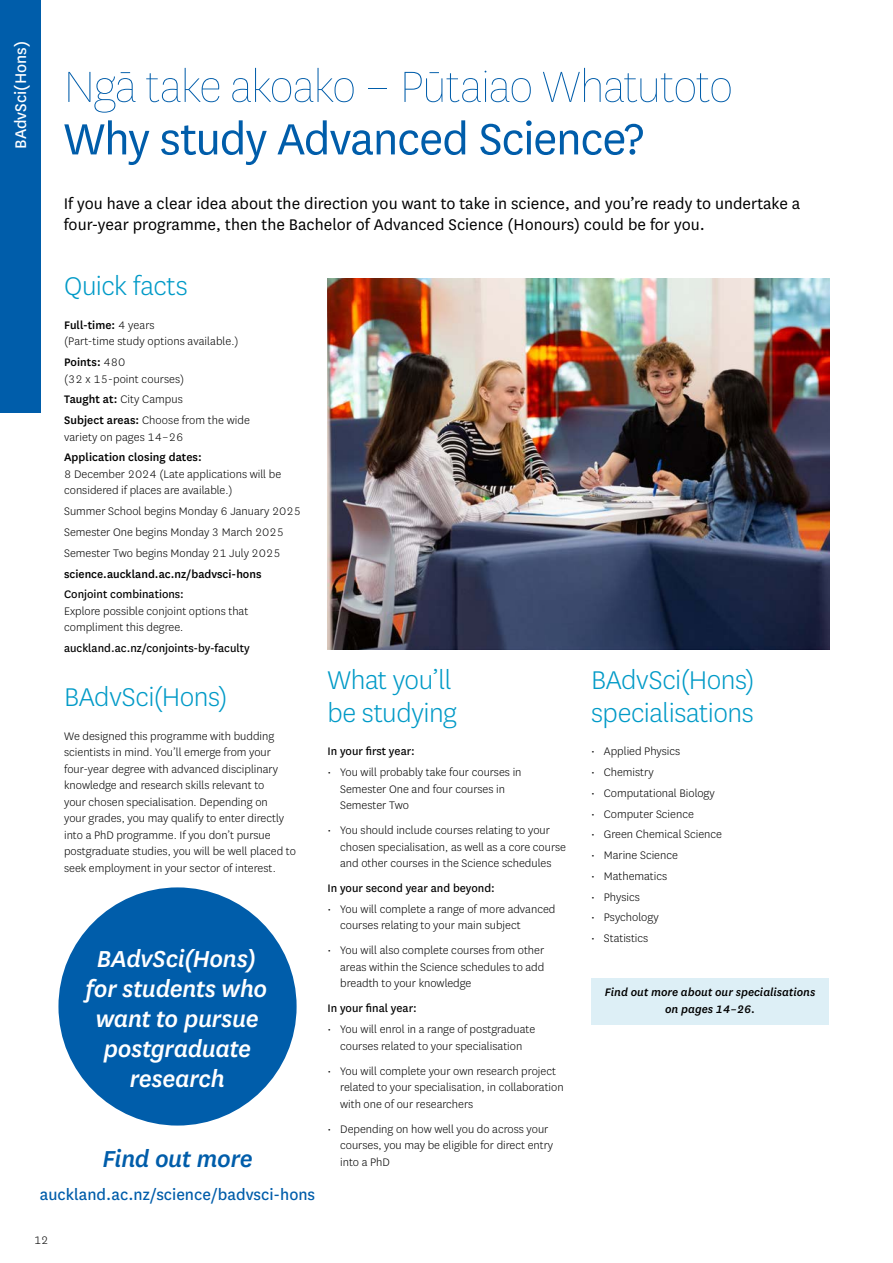
<style>
.page{position:relative;width:893px;height:1263px;background:#fff}
.page>*{position:absolute;margin:0;border:0;box-sizing:border-box;transform-origin:0 0}
.t1{font:100 51px "National";letter-spacing:-.025em;color:#005daa}
.t2{font:51px "National";letter-spacing:-.025em;color:#005daa}
.t3{font:300 30px/33px "National";letter-spacing:-.015em;color:#009ac7}
.t4{font:italic 500 27px/30px "National";letter-spacing:-.015em;color:#fff;text-align:center}
.t5{font:italic 500 27px "National";letter-spacing:-.02em;color:#005daa}
.t6{font:18px/21px "National";color:#000}
.t7{font:18px "National";color:#005daa}
.t8{font:18px "National";color:#fff}
.t9{font:300 12.75px/16.5px "National";color:#000}
.t10{font:12.75px "National";color:#000}
.t11{font:500 12.75px "National";color:#000}
.t12{font:italic 500 12.75px/16.5px "National";color:#000;text-align:center}
.s1{font-weight:500}
</style>
<div class="page">
<div style="left:591px;top:978px;width:238px;height:47px;background:#ddeff6"></div>
<img style="left:327px;top:278px;width:502px;height:371px">
<div style="left:0;top:0;width:40px;height:412px;background:#005daa"></div>
<div style="left:58px;top:887px;width:239px;height:238px;background:#005daa;border-radius:50%"></div>
<h3 class="t8" style="left:9px;top:149px;width:109px;rotate:-90deg">BAdvSci(Hons)</h3>
<h1 class="t1" style="left:64px;top:56px;width:671px">Ngā take akoako – Pūtaiao Whatutoto</h1>
<h1 class="t2" style="left:64px;top:106px;width:582px">Why study Advanced Science?</h1>
<h3 class="t6" style="left:64px;top:192px;width:738px">If you have a clear idea about the direction you want to take in science, and you’re ready to undertake a four-year programme, then the Bachelor of Advanced Science (Honours) could be for you.</h3>
<h2 class="t3" style="left:64px;top:269px;width:125px">Quick facts</h2>
<p class="t9" style="left:64px;top:316px;width:176px"><span class="s1">Full-time:</span> 4 years<br>(Part-time study options available.)</p>
<p class="t9" style="left:64px;top:354px;width:122px"><span class="s1">Points:</span> 480<br>(32 x 15-point courses)</p>
<p class="t9" style="left:64px;top:389px;width:187px;line-height:20.7px"><span class="s1">Taught at:</span> City Campus<br><span class="s1">Subject areas:</span> Choose from the wide</p>
<p class="t9" style="left:64px;top:428px;width:121px">variety on pages 14–26</p>
<p class="t11" style="left:64px;top:449px;width:139px">Application closing dates:</p>
<p class="t9" style="left:64px;top:465px;width:219px">8 December 2024 (Late applications will be considered if places are available.)</p>
<p class="t9" style="left:64px;top:501px;width:238px;line-height:20.7px">Summer School begins Monday 6 January 2025<br>Semester One begins Monday 3 March 2025<br>Semester Two begins Monday 21 July 2025</p>
<p class="t11" style="left:64px;top:565px;width:199px">science.auckland.ac.nz/badvsci-hons</p>
<p class="t10" style="left:64px;top:586px;width:121px">Conjoint combinations:</p>
<p class="t9" style="left:64px;top:602px;width:186px">Explore possible conjoint options that compliment this degree.</p>
<p class="t10" style="left:64px;top:640px;width:187px">auckland.ac.nz/conjoints-by-faculty</p>
<h2 class="t3" style="left:64px;top:680px;width:165px">BAdvSci(Hons)</h2>
<p class="t9" style="left:64px;top:727px;width:233px">We designed this programme with budding scientists in mind. You’ll emerge from your four-year degree with advanced disciplinary knowledge and research skills relevant to<br>your chosen specialisation. Depending on<br>your grades, you may qualify to enter directly into a PhD programme. If you don’t pursue postgraduate studies, you will be well placed to seek employment in your sector of interest.</p>
<h3 class="t4" style="left:86px;top:942px;width:183px">BAdvSci(Hons) for students who want to pursue postgraduate research</h3>
<h3 class="t5" style="left:102px;top:1141px;width:152px">Find out more</h3>
<h3 class="t7" style="left:40px;top:1182px;width:277px">auckland.ac.nz/science/badvsci-hons</h3>
<h2 class="t3" style="left:327px;top:662px;width:131px">What you’ll be studying</h2>
<p class="t10" style="left:327px;top:743px;width:89px">In your first year:</p>
<p class="t9" style="left:340px;top:763px;width:183px;text-indent:-13px">• You will probably take four courses in<br>Semester One and four courses in<br>Semester Two</p>
<p class="t9" style="left:340px;top:821px;width:227px;text-indent:-13px">• You should include courses relating to your chosen specialisation, as well as a core course and other courses in the Science schedules</p>
<p class="t10" style="left:327px;top:880px;width:169px">In your second year and beyond:</p>
<p class="t9" style="left:340px;top:900px;width:217px;text-indent:-13px">• You will complete a range of more advanced courses relating to your main subject</p>
<p class="t9" style="left:340px;top:942px;width:206px;text-align:justify;text-indent:-13px">• You will also complete courses from other areas within the Science schedules to add breadth to your knowledge</p>
<p class="t10" style="left:327px;top:1000px;width:91px">In your final year:</p>
<p class="t9" style="left:327px;top:1021px;width:209px;text-align:center">• You will enrol in a range of postgraduate courses related to your specialisation</p>
<p class="t9" style="left:340px;top:1062px;width:225px;text-indent:-13px">• You will complete your own research project related to your specialisation, in collaboration with one of our researchers</p>
<p class="t9" style="left:340px;top:1120px;width:215px;text-indent:-13px">• Depending on how well you do across your courses, you may be eligible for direct entry into a PhD</p>
<h2 class="t3" style="left:591px;top:662px;width:165px">BAdvSci(Hons) specialisations</h2>
<p class="t9" style="left:591px;top:743px;width:91px">• Applied Physics</p>
<p class="t9" style="left:591px;top:763px;width:64px">• Chemistry</p>
<p class="t9" style="left:591px;top:784px;width:125px">• Computational Biology</p>
<p class="t9" style="left:591px;top:805px;width:104px">• Computer Science</p>
<p class="t9" style="left:591px;top:826px;width:133px">• Green Chemical Science</p>
<p class="t9" style="left:591px;top:847px;width:88px">• Marine Science</p>
<p class="t9" style="left:591px;top:867px;width:78px">• Mathematics</p>
<p class="t9" style="left:591px;top:888px;width:50px">• Physics</p>
<p class="t9" style="left:591px;top:909px;width:69px">• Psychology</p>
<p class="t9" style="left:591px;top:930px;width:59px">• Statistics</p>
<p class="t12" style="left:605px;top:983px;width:212px">Find out more about our specialisations on pages 14–26.</p>
<p class="t9" style="left:34px;top:1231px;width:16px">12</p>
</div>
